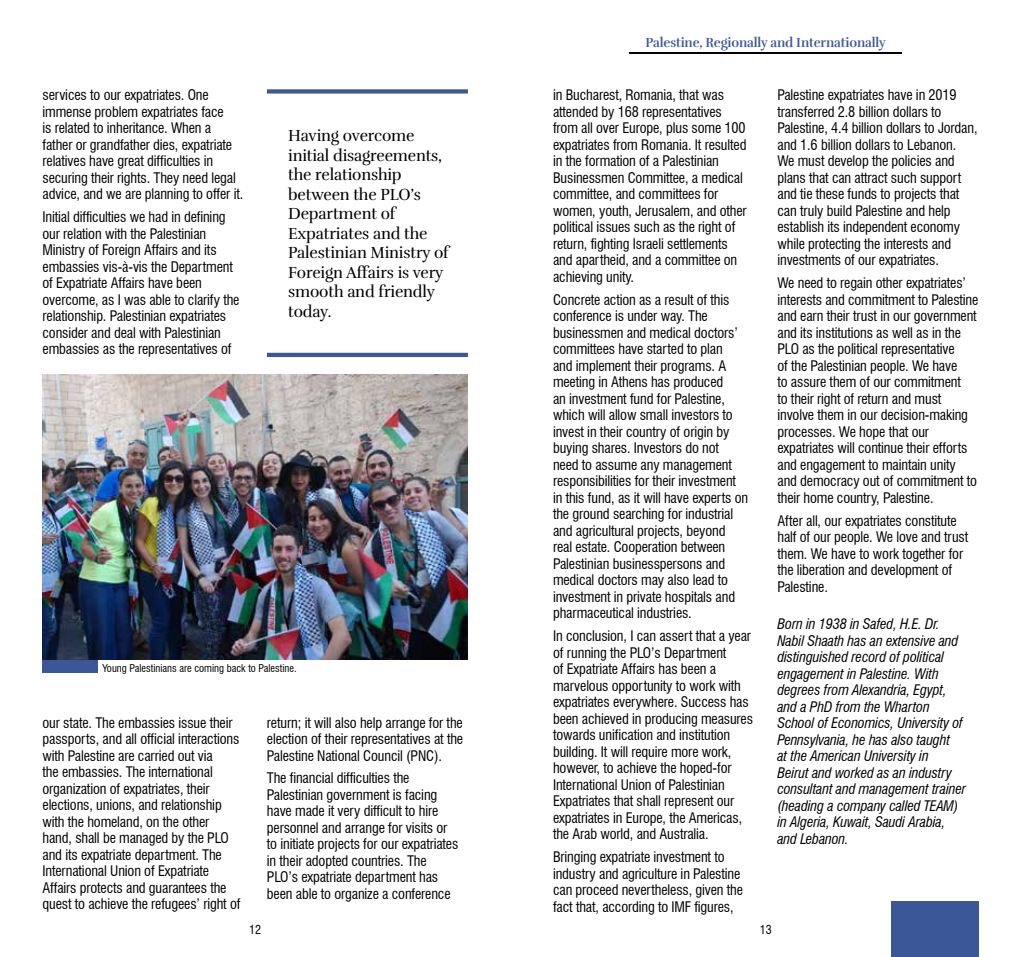
<style>
.page{position:relative;width:1021px;height:957px;background:#fff}
.page>*{position:absolute;margin:0;border:0;box-sizing:border-box;transform-origin:0 0}
.t1{font:16.5px/19.5px "Rufina";letter-spacing:-.01em;color:#000;scale:.96 1}
.t2{font:condensed 14.25px/16.5px "Swiss 721 BT";letter-spacing:-.01em;color:#000}
.t3{font:italic condensed 14.25px/16.5px "Swiss 721 BT";letter-spacing:-.01em;color:#000}
.t4{font:700 13.5px "Rufina";letter-spacing:-.01em;color:#3c5798;scale:.96 1}
.t5{font:condensed 12px "Swiss 721 BT";color:#000}
.t6{font:condensed 10.5px "Swiss 721 BT";color:#000}
</style>
<div class="page">
<div style="left:267px;top:89px;width:201px;height:5px;background:#3c5798"></div>
<hr style="left:267px;top:353px;width:201px;height:4px;background:#3c5798">
<img style="left:43px;top:374px;width:425px;height:286px">
<div style="left:43px;top:660px;width:55px;height:12px;background:#3c5798"></div>
<div style="left:890px;top:901px;width:88px;height:56px;background:#3c5798"></div>
<hr style="left:629px;top:52px;width:272px;height:1px;background:#000">
<p class="t2" style="left:43px;top:87px;width:202px">services to our expatriates. One immense problem expatriates face<br>is related to inheritance. When a father or grandfather dies, expatriate relatives have great difficulties in securing their rights. They need legal advice, and we are planning to offer it.</p>
<p class="t2" style="left:43px;top:209px;width:198px">Initial difficulties we had in defining our relation with the Palestinian Ministry of Foreign Affairs and its embassies vis-à-vis the Department of Expatriate Affairs have been overcome, as I was able to clarify the relationship. Palestinian expatriates consider and deal with Palestinian embassies as the representatives of</p>
<p class="t1" style="left:288px;top:126px;width:169px">Having overcome initial disagreements, the relationship between the PLO’s<br>Department of<br>Expatriates and the<br>Palestinian Ministry of<br>Foreign Affairs is very smooth and friendly today.</p>
<p class="t6" style="left:102px;top:662px;width:196px">Young Palestinians are coming back to Palestine.</p>
<p class="t2" style="left:43px;top:714px;width:199px">our state. The embassies issue their passports, and all official interactions with Palestine are carried out via<br>the embassies. The international organization of expatriates, their elections, unions, and relationship with the homeland, on the other hand, shall be managed by the PLO and its expatriate department. The International Union of Expatriate Affairs protects and guarantees the quest to achieve the refugees’ right of</p>
<p class="t2" style="left:267px;top:714px;width:198px;text-align:justify">return; it will also help arrange for the election of their representatives at the Palestine National Council (PNC).</p>
<p class="t2" style="left:267px;top:770px;width:193px">The financial difficulties the Palestinian government is facing have made it very difficult to hire personnel and arrange for visits or to initiate projects for our expatriates in their adopted countries. The PLO’s expatriate department has been able to organize a conference</p>
<p class="t4" style="left:645px;top:34px;width:252px">Palestine, Regionally and Internationally</p>
<p class="t2" style="left:553px;top:87px;width:195px">in Bucharest, Romania, that was attended by 168 representatives from all over Europe, plus some 100 expatriates from Romania. It resulted in the formation of a Palestinian Businessmen Committee, a medical committee, and committees for women, youth, Jerusalem, and other political issues such as the right of return, fighting Israeli settlements and apartheid, and a committee on achieving unity.</p>
<p class="t2" style="left:553px;top:291px;width:197px">Concrete action as a result of this conference is under way. The businessmen and medical doctors’ committees have started to plan<br>and implement their programs. A meeting in Athens has produced<br>an investment fund for Palestine, which will allow small investors to invest in their country of origin by buying shares. Investors do not<br>need to assume any management responsibilities for their investment in this fund, as it will have experts on the ground searching for industrial and agricultural projects, beyond<br>real estate. Cooperation between Palestinian businesspersons and medical doctors may also lead to investment in private hospitals and pharmaceutical industries.</p>
<p class="t2" style="left:553px;top:627px;width:201px">In conclusion, I can assert that a year of running the PLO’s Department<br>of Expatriate Affairs has been a marvelous opportunity to work with expatriates everywhere. Success has been achieved in producing measures towards unification and institution building. It will require more work, however, to achieve the hoped-for International Union of Palestinian Expatriates that shall represent our expatriates in Europe, the Americas, the Arab world, and Australia.</p>
<p class="t2" style="left:553px;top:848px;width:192px">Bringing expatriate investment to industry and agriculture in Palestine can proceed nevertheless, given the fact that, according to IMF figures,</p>
<p class="t2" style="left:777px;top:87px;width:202px">Palestine expatriates have in 2019 transferred 2.8 billion dollars to Palestine, 4.4 billion dollars to Jordan, and 1.6 billion dollars to Lebanon.<br>We must develop the policies and plans that can attract such support and tie these funds to projects that can truly build Palestine and help establish its independent economy while protecting the interests and investments of our expatriates.</p>
<p class="t2" style="left:777px;top:275px;width:202px">We need to regain other expatriates’ interests and commitment to Palestine and earn their trust in our government and its institutions as well as in the PLO as the political representative<br>of the Palestinian people. We have<br>to assure them of our commitment<br>to their right of return and must involve them in our decision-making processes. We hope that our expatriates will continue their efforts and engagement to maintain unity and democracy out of commitment to their home country, Palestine.</p>
<p class="t2" style="left:777px;top:512px;width:192px">After all, our expatriates constitute half of our people. We love and trust them. We have to work together for the liberation and development of<br>Palestine.</p>
<p class="t3" style="left:777px;top:616px;width:190px">Born in 1938 in Safed, H.E. Dr.<br>Nabil Shaath has an extensive and distinguished record of political engagement in Palestine. With degrees from Alexandria, Egypt, and a PhD from the Wharton<br>School of Economics, University of<br>Pennsylvania, he has also taught<br>at the American University in<br>Beirut and worked as an industry consultant and management trainer (heading a company called TEAM) in Algeria, Kuwait, Saudi Arabia, and Lebanon.</p>
<p class="t5" style="left:249px;top:922px;width:13px">12</p>
<p class="t5" style="left:759px;top:922px;width:13px">13</p>
</div>
